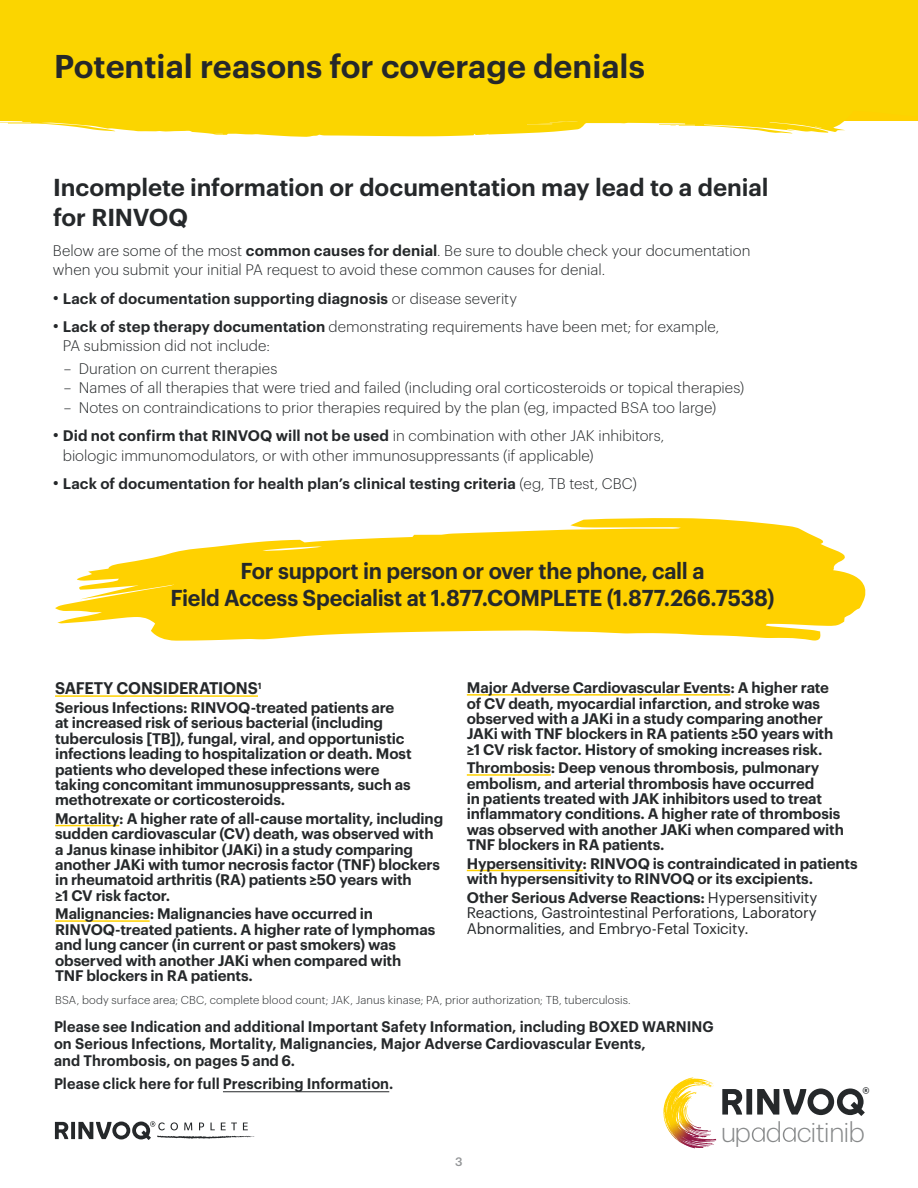
<style>
.page{position:relative;width:918px;height:1188px;background:#fff}
.page>*{position:absolute;margin:0;border:0;box-sizing:border-box;transform-origin:0 0}
.t1{font:600 32.25px "Graphik";color:#25282a}
.t2{font:300 27px "Graphik";letter-spacing:-.035em;color:#87898a}
.t3{font:600 24px/30px "Graphik";letter-spacing:-.005em;color:#25282a}
.t4{font:600 22.5px/27px "Graphik";letter-spacing:-.01em;color:#25282a;text-align:center;scale:.96 1}
.t5{font:600 16.5px "Graphik";letter-spacing:-.01em;color:#25282a;scale:.96 1}
.t6{font:600 15px/15.3px "Graphik";letter-spacing:-.01em;color:#25282a}
.t7{font:300 15px/19.5px "Graphik";color:#25282a}
.t8{font:600 15px/17.2px "Graphik";letter-spacing:-.01em;color:#25282a;scale:.96 1}
.t9{font:15px/15.3px "Graphik";letter-spacing:-.015em;color:#25282a;text-align:justify}
.t10{font:500 15px "Graphik";color:#25282a;scale:.93 1}
.t11{font:500 12px "Graphik";color:#949698}
.t12{font:300 11.25px "Graphik";letter-spacing:.015em;color:#25282a}
.s1{font-weight:600}
.s2{font-weight:300;font-size:19.5px}
.s3{font-weight:300}
.s4{font-size:19.5px}
</style>
<div class="page">
<svg style="left:71px;top:1122px;width:4px;height:17px"></svg>
<svg style="left:55px;top:1122px;width:13px;height:17px"></svg>
<svg style="left:78px;top:1121px;width:177px;height:19px"></svg>
<div style="left:0;top:0;width:918px;height:137px;background:#fbd500"></div>
<svg style="left:815px;top:126px;width:6px;height:2px"></svg>
<svg style="left:0;top:118px;width:676px;height:8px;background:#fbd816"></svg>
<div style="left:746px;top:1089px;width:6px;height:26px;background:#25282a"></div>
<svg style="left:757px;top:1088px;width:108px;height:28px"></svg>
<svg style="left:722px;top:1089px;width:20px;height:26px"></svg>
<svg style="left:752px;top:1127px;width:13px;height:15px"></svg>
<svg style="left:783px;top:1127px;width:13px;height:15px"></svg>
<svg style="left:663px;top:1078px;width:33px;height:50px"></svg>
<hr style="left:223px;top:1091px;width:166px;height:1px;background:#25282a">
<svg style="left:55px;top:518px;width:811px;height:123px;fill:#ffd100"></svg>
<svg style="left:80px;top:573px;width:110px;height:26px;background:#ffd930"></svg>
<hr style="left:55px;top:695px;width:203px;height:2px;background:#ffd100">
<hr style="left:55px;top:825px;width:64px;height:1px;background:#ffd100">
<hr style="left:55px;top:920px;width:95px;height:2px;background:#ffd100">
<hr style="left:467px;top:694px;width:263px;height:2px;background:#ffd100">
<hr style="left:467px;top:774px;width:84px;height:2px;background:#ffd100">
<hr style="left:467px;top:870px;width:116px;height:1px;background:#ffd100">
<h1 class="t1" style="left:54px;top:42px;width:592px">Potential reasons for coverage denials</h1>
<h3 class="t3" style="left:53px;top:170px;width:717px">Incomplete information or documentation may lead to a denial for RINVOQ</h3>
<p class="t7" style="left:53px;top:240px;width:699px">Below are some of the most <span class="s1">common causes for denial</span>. Be sure to double check your documentation when you submit your initial PA request to avoid these common causes for denial.</p>
<p class="t6" style="left:53px;top:289px;width:466px"><span class="s2">•</span> Lack of documentation supporting diagnosis <span class="s3">or disease severity</span></p>
<p class="t7" style="left:63px;top:315px;width:658px;text-indent:-10px"><span class="s4">•</span> <span class="s1">Lack of step therapy documentation</span> demonstrating requirements have been met; for example,<br>PA submission did not include:</p>
<p class="t7" style="left:64px;top:358px;width:215px">– Duration on current therapies</p>
<p class="t7" style="left:64px;top:377px;width:682px">– Names of all therapies that were tried and failed (including oral corticosteroids or topical therapies)</p>
<p class="t7" style="left:64px;top:397px;width:654px">– Notes on contraindications to prior therapies required by the plan (eg, impacted BSA too large)</p>
<p class="t7" style="left:63px;top:425px;width:603px;text-indent:-10px"><span class="s4">•</span> <span class="s1">Did not confirm that RINVOQ will not be used</span> in combination with other JAK inhibitors, biologic immunomodulators, or with other immunosuppressants (if applicable)</p>
<p class="t6" style="left:53px;top:474px;width:586px"><span class="s2">•</span> Lack of documentation for health plan’s clinical testing criteria <span class="s3">(eg, TB test, CBC)</span></p>
<h3 class="t4" style="left:170px;top:555px;width:631px">For support in person or over the phone, call a<br>Field Access Specialist at 1.877.COMPLETE (1.877.266.7538)</h3>
<p class="t5" style="left:55px;top:676px;width:217px">SAFETY CONSIDERATIONS<sup>1</sup></p>
<p class="t6" style="left:55px;top:699px;width:358px">Serious Infections: RINVOQ-treated patients are at increased risk of serious bacterial (including tuberculosis [TB]), fungal, viral, and opportunistic infections leading to hospitalization or death. Most patients who developed these infections were taking concomitant immunosuppressants, such as methotrexate or corticosteroids.</p>
<p class="t6" style="left:55px;top:810px;width:390px">Mortality: A higher rate of all-cause mortality, including sudden cardiovascular (CV) death, was observed with a Janus kinase inhibitor (JAKi) in a study comparing another JAKi with tumor necrosis factor (TNF) blockers in rheumatoid arthritis (RA) patients ≥50 years with<br>≥1 CV risk factor.</p>
<p class="t6" style="left:55px;top:905px;width:382px">Malignancies: Malignancies have occurred in RINVOQ-treated patients. A higher rate of lymphomas and lung cancer (in current or past smokers) was observed with another JAKi when compared with<br>TNF blockers in RA patients.</p>
<p class="t6" style="left:467px;top:679px;width:368px">Major Adverse Cardiovascular Events: A higher rate of CV death, myocardial infarction, and stroke was observed with a JAKi in a study comparing another JAKi with TNF blockers in RA patients ≥50 years with ≥1 CV risk factor. History of smoking increases risk.</p>
<p class="t6" style="left:467px;top:759px;width:379px">Thrombosis: Deep venous thrombosis, pulmonary embolism, and arterial thrombosis have occurred<br>in patients treated with JAK inhibitors used to treat inflammatory conditions. A higher rate of thrombosis was observed with another JAKi when compared with TNF blockers in RA patients.</p>
<p class="t6" style="left:467px;top:854px;width:392px">Hypersensitivity: RINVOQ is contraindicated in patients with hypersensitivity to RINVOQ or its excipients.</p>
<p class="t9" style="left:467px;top:888px;width:352px"><span class="s1">Other Serious Adverse Reactions:</span> Hypersensitivity Reactions, Gastrointestinal Perforations, Laboratory Abnormalities, and Embryo-Fetal Toxicity.</p>
<p class="t12" style="left:55px;top:992px;width:577px">BSA, body surface area; CBC, complete blood count; JAK, Janus kinase; PA, prior authorization; TB, tuberculosis.</p>
<p class="t8" style="left:54px;top:1016px;width:689px">Please see Indication and additional Important Safety Information, including BOXED WARNING on Serious Infections, Mortality, Malignancies, Major Adverse Cardiovascular Events,<br>and Thrombosis, on pages 5 and 6.</p>
<p class="t8" style="left:54px;top:1073px;width:355px">Please click here for full Prescribing Information.</p>
<p class="t11" style="left:455px;top:1152px;width:9px">3</p>
<p class="t10" style="left:862px;top:1081px;width:9px">®</p>
<h2 class="t2" style="left:721px;top:1112px;width:146px">up d citinib</h2>
</div>
